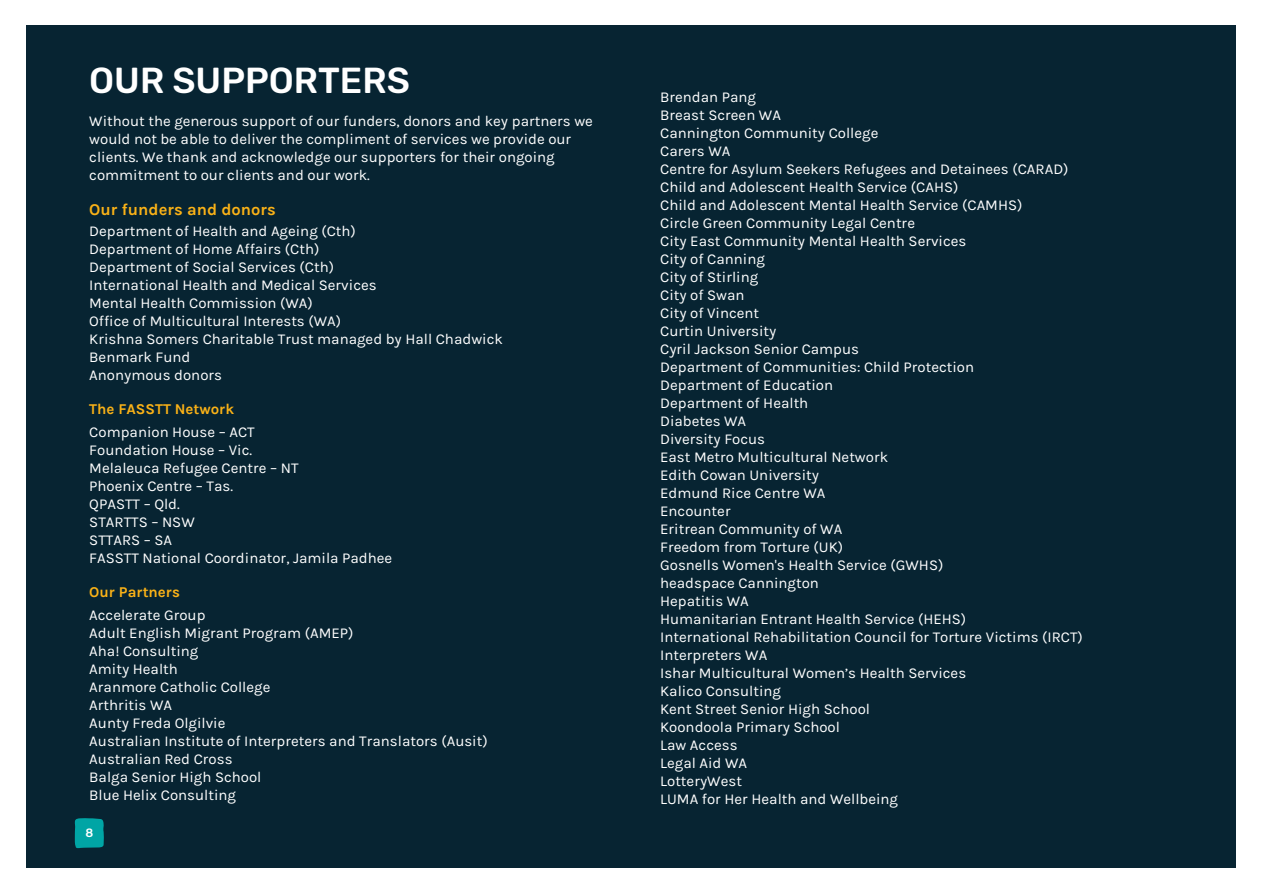
<style>
.page{position:relative;width:1263px;height:894px;background:#fff}
.page>*{position:absolute;margin:0;border:0;box-sizing:border-box;transform-origin:0 0}
.t1{font:500 36px "Rubik";color:#fff}
.t2{font:700 16.5px "Karla";color:#fab217}
.t3{font:15px/18px "Karla";color:#fff}
.t4{font:700 15px "Karla";color:#fab217}
.t5{font:500 12px "Rubik";color:#fff}
</style>
<div class="page">
<div style="left:27px;top:25px;width:1209px;height:842px;background:#072432"></div>
<svg style="left:75px;top:818px;width:29px;height:30px"></svg>
<h1 class="t1" style="left:89px;top:59px;width:322px">OUR SUPPORTERS</h1>
<p class="t3" style="left:89px;top:112px;width:505px">Without the generous support of our funders, donors and key partners we would not be able to deliver the compliment of services we provide our clients. We thank and acknowledge our supporters for their ongoing commitment to our clients and our work.</p>
<p class="t2" style="left:89px;top:200px;width:188px">Our funders and donors</p>
<h2 class="t3" style="left:89px;top:222px;width:268px">Department of Health and Ageing (Cth)</h2>
<p class="t3" style="left:89px;top:240px;width:232px">Department of Home Affairs (Cth)</p>
<p class="t3" style="left:89px;top:258px;width:246px">Department of Social Services (Cth)</p>
<p class="t3" style="left:89px;top:276px;width:289px">International Health and Medical Services</p>
<p class="t3" style="left:89px;top:294px;width:225px">Mental Health Commission (WA)</p>
<p class="t3" style="left:89px;top:312px;width:253px">Office of Multicultural Interests (WA)</p>
<p class="t3" style="left:89px;top:330px;width:415px">Krishna Somers Charitable Trust managed by Hall Chadwick</p>
<p class="t3" style="left:89px;top:348px;width:103px">Benmark Fund</p>
<p class="t3" style="left:89px;top:366px;width:134px">Anonymous donors</p>
<p class="t4" style="left:89px;top:400px;width:146px">The FASSTT Network</p>
<p class="t3" style="left:89px;top:423px;width:167px">Companion House – ACT</p>
<p class="t3" style="left:89px;top:441px;width:164px">Foundation House – Vic.</p>
<p class="t3" style="left:89px;top:459px;width:211px">Melaleuca Refugee Centre – NT</p>
<p class="t3" style="left:89px;top:477px;width:145px">Phoenix Centre – Tas.</p>
<p class="t3" style="left:89px;top:495px;width:92px">QPASTT – Qld.</p>
<p class="t3" style="left:89px;top:513px;width:107px">STARTTS – NSW</p>
<p class="t3" style="left:89px;top:531px;width:84px">STTARS – SA</p>
<p class="t3" style="left:89px;top:549px;width:304px">FASSTT National Coordinator, Jamila Padhee</p>
<p class="t4" style="left:89px;top:582px;width:92px">Our Partners</p>
<p class="t3" style="left:89px;top:605px;width:118px">Accelerate Group</p>
<p class="t3" style="left:89px;top:623px;width:266px">Adult English Migrant Program (AMEP)</p>
<p class="t3" style="left:89px;top:641px;width:111px">Aha! Consulting</p>
<p class="t3" style="left:89px;top:659px;width:90px">Amity Health</p>
<p class="t3" style="left:89px;top:677px;width:183px">Aranmore Catholic College</p>
<p class="t3" style="left:89px;top:695px;width:84px">Arthritis WA</p>
<p class="t3" style="left:89px;top:713px;width:138px">Aunty Freda Olgilvie</p>
<p class="t3" style="left:89px;top:731px;width:400px">Australian Institute of Interpreters and Translators (Ausit)</p>
<p class="t3" style="left:89px;top:749px;width:145px">Australian Red Cross</p>
<p class="t3" style="left:89px;top:767px;width:174px">Balga Senior High School</p>
<p class="t3" style="left:89px;top:785px;width:148px">Blue Helix Consulting</p>
<p class="t5" style="left:85px;top:825px;width:9px">8</p>
<p class="t3" style="left:660px;top:88px;width:97px">Brendan Pang</p>
<h2 class="t3" style="left:660px;top:106px;width:122px">Breast Screen WA</h2>
<p class="t3" style="left:660px;top:124px;width:220px">Cannington Community College</p>
<p class="t3" style="left:660px;top:142px;width:72px">Carers WA</p>
<p class="t3" style="left:660px;top:160px;width:410px">Centre for Asylum Seekers Refugees and Detainees (CARAD)</p>
<p class="t3" style="left:660px;top:178px;width:300px">Child and Adolescent Health Service (CAHS)</p>
<p class="t3" style="left:660px;top:196px;width:364px">Child and Adolescent Mental Health Service (CAMHS)</p>
<p class="t3" style="left:660px;top:214px;width:256px">Circle Green Community Legal Centre</p>
<p class="t3" style="left:660px;top:232px;width:308px">City East Community Mental Health Services</p>
<p class="t3" style="left:660px;top:250px;width:106px">City of Canning</p>
<h2 class="t3" style="left:660px;top:268px;width:100px">City of Stirling</h2>
<p class="t3" style="left:660px;top:286px;width:86px">City of Swan</p>
<p class="t3" style="left:660px;top:304px;width:101px">City of Vincent</p>
<p class="t3" style="left:660px;top:322px;width:118px">Curtin University</p>
<p class="t3" style="left:660px;top:340px;width:201px">Cyril Jackson Senior Campus</p>
<p class="t3" style="left:660px;top:358px;width:316px">Department of Communities: Child Protection</p>
<p class="t3" style="left:660px;top:376px;width:175px">Department of Education</p>
<p class="t3" style="left:660px;top:394px;width:150px">Department of Health</p>
<p class="t3" style="left:660px;top:412px;width:88px">Diabetes WA</p>
<p class="t3" style="left:660px;top:430px;width:106px">Diversity Focus</p>
<p class="t3" style="left:660px;top:448px;width:230px">East Metro Multicultural Network</p>
<p class="t3" style="left:660px;top:466px;width:160px">Edith Cowan University</p>
<p class="t3" style="left:660px;top:484px;width:167px">Edmund Rice Centre WA</p>
<p class="t3" style="left:660px;top:502px;width:72px">Encounter</p>
<p class="t3" style="left:660px;top:520px;width:184px">Eritrean Community of WA</p>
<p class="t3" style="left:660px;top:538px;width:185px">Freedom from Torture (UK)</p>
<p class="t3" style="left:660px;top:556px;width:285px">Gosnells Women's Health Service (GWHS)</p>
<p class="t3" style="left:660px;top:574px;width:160px">headspace Cannington</p>
<p class="t3" style="left:660px;top:592px;width:90px">Hepatitis WA</p>
<p class="t3" style="left:660px;top:610px;width:308px">Humanitarian Entrant Health Service (HEHS)</p>
<p class="t3" style="left:660px;top:628px;width:424px">International Rehabilitation Council for Torture Victims (IRCT)</p>
<p class="t3" style="left:660px;top:646px;width:109px">Interpreters WA</p>
<p class="t3" style="left:660px;top:664px;width:308px">Ishar Multicultural Women’s Health Services</p>
<p class="t3" style="left:660px;top:682px;width:122px">Kalico Consulting</p>
<p class="t3" style="left:660px;top:700px;width:211px">Kent Street Senior High School</p>
<p class="t3" style="left:660px;top:718px;width:181px">Koondoola Primary School</p>
<p class="t3" style="left:660px;top:736px;width:79px">Law Access</p>
<p class="t3" style="left:660px;top:754px;width:88px">Legal Aid WA</p>
<p class="t3" style="left:660px;top:772px;width:83px">LotteryWest</p>
<p class="t3" style="left:660px;top:790px;width:239px">LUMA for Her Health and Wellbeing</p>
</div>
